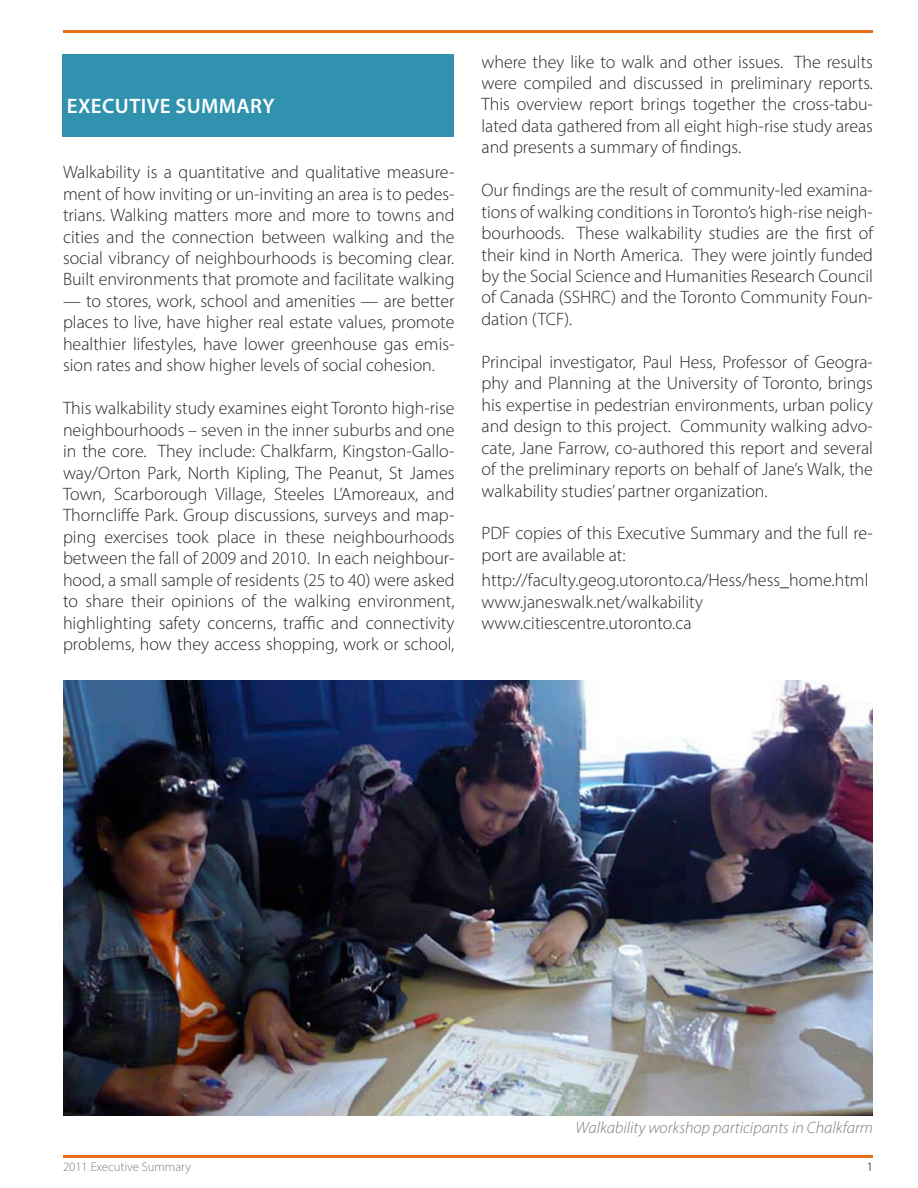
<style>
.page{position:relative;width:918px;height:1188px;background:#fff}
.page>*{position:absolute;margin:0;border:0;box-sizing:border-box;transform-origin:0 0}
.main_header{font:600 21px "Myriad Pro";letter-spacing:.02em;color:#fff}
.Paragraph_Style_1{font:300 18px/21.5px "Myriad Pro";color:#252525;text-align:justify}
.t1{font:italic 300 16.5px "Myriad Pro";color:#7d7d7d}
.t2{font:300 12.75px "Myriad Pro";color:#7d7d7d}
.t3{font:300 12.75px "Myriad Pro";color:#000}
</style>
<div class="page">
<hr style="left:63px;top:31px;width:810px;height:2px;background:#e96e19">
<hr style="left:63px;top:1155px;width:810px;height:3px;background:#e96e19">
<div style="left:62px;top:55px;width:392px;height:82px;background:#3092ae"></div>
<img style="left:63px;top:681px;width:810px;height:434px">
<p class="main_header" style="left:67px;top:93px;width:209px">EXECUTIVE SUMMARY</p>
<p class="Paragraph_Style_1" style="left:63px;top:161px;width:393px">Walkability is a quantitative and qualitative measure&shy;ment of how inviting or un-inviting an area is to pedes&shy;trians. Walking matters more and more to towns and cities and the connection between walking and the social vibrancy of neighbourhoods is becoming clear.<br>Built environments that promote and facilitate walking</p>
<p class="Paragraph_Style_1" style="left:63px;top:290px;width:393px">— to stores, work, school and amenities — are better places to live, have higher real estate values, promote healthier lifestyles, have lower greenhouse gas emis&shy;sion rates and show higher levels of social cohesion.</p>
<p class="Paragraph_Style_1" style="left:63px;top:397px;width:393px">This walkability study examines eight Toronto high-rise neighbourhoods – seven in the inner suburbs and one in the core. They include: Chalkfarm, Kingston-Gallo&shy;way/Orton Park, North Kipling, The Peanut, St James Town, Scarborough Village, Steeles L’Amoreaux, and Thorncliffe Park. Group discussions, surveys and map&shy;ping exercises took place in these neighbourhoods between the fall of 2009 and 2010. In each neighbour&shy;hood, a small sample of residents (25 to 40) were asked to share their opinions of the walking environment, highlighting safety concerns, traffic and connectivity problems, how they access shopping, work or school,</p>
<p class="Paragraph_Style_1" style="left:482px;top:51px;width:393px">where they like to walk and other issues. The results were compiled and discussed in preliminary reports.<br>This overview report brings together the cross-tabu&shy;lated data gathered from all eight high-rise study areas and presents a summary of findings.</p>
<p class="Paragraph_Style_1" style="left:482px;top:179px;width:393px">Our findings are the result of community-led examina&shy;tions of walking conditions in Toronto’s high-rise neigh&shy;bourhoods. These walkability studies are the first of their kind in North America. They were jointly funded by the Social Science and Humanities Research Council of Canada (SSHRC) and the Toronto Community Foun&shy;dation (TCF).</p>
<p class="Paragraph_Style_1" style="left:482px;top:351px;width:393px">Principal investigator, Paul Hess, Professor of Geogra&shy;phy and Planning at the University of Toronto, brings his expertise in pedestrian environments, urban policy and design to this project. Community walking advo&shy;cate, Jane Farrow, co-authored this report and several of the preliminary reports on behalf of Jane’s Walk, the walkability studies’ partner organization.</p>
<p class="Paragraph_Style_1" style="left:482px;top:523px;width:393px">PDF copies of this Executive Summary and the full re&shy;port are available at:</p>
<p class="Paragraph_Style_1" style="left:482px;top:569px;width:389px">http://faculty.geog.utoronto.ca/Hess/hess_home.html</p>
<p class="Paragraph_Style_1" style="left:482px;top:591px;width:223px">www.janeswalk.net/walkability</p>
<p class="Paragraph_Style_1" style="left:482px;top:612px;width:212px">www.citiescentre.utoronto.ca</p>
<p class="t1" style="left:576px;top:1118px;width:299px">Walkability workshop participants in Chalkfarm</p>
<p class="t2" style="left:63px;top:1159px;width:129px">2011 Executive Summary</p>
<p class="t3" style="left:867px;top:1159px;width:8px">1</p>
</div>
